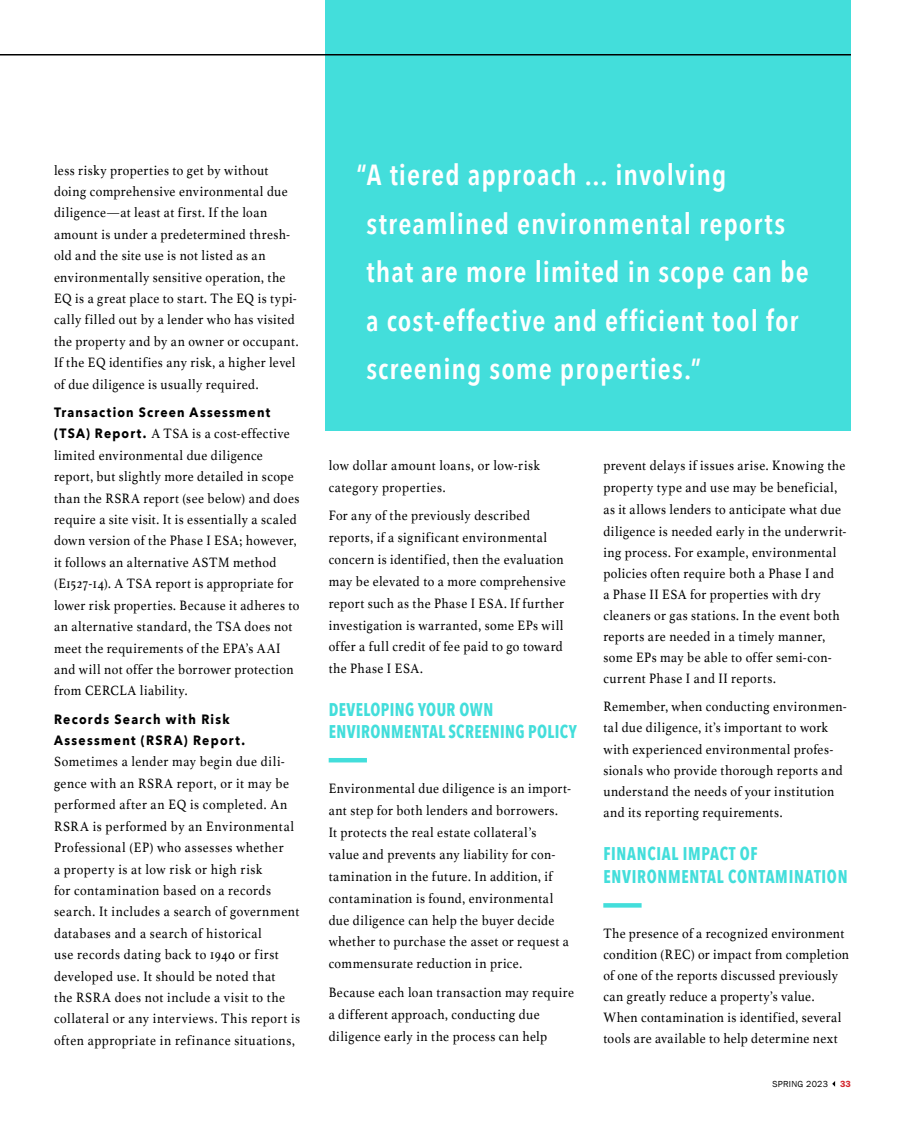
<style>
.page{position:relative;width:905px;height:1134px;background:#fff}
.page>*{position:absolute;margin:0;border:0;box-sizing:border-box;transform-origin:0 0}
.t1{font:600 29.1px/48.6px "Avenir Next Condensed";letter-spacing:.035em;color:#fff}
.inline_Subs{font:700 18.3px/21.9px "Avenir Next Condensed";letter-spacing:.025em;color:#43dedb;scale:.89 1}
.inline_Subs-2{font:700 18.3px/22.6px "Avenir Next Condensed";letter-spacing:.045em;color:#43dedb;scale:.89 1}
.Paragraph_2{font:14.25px/21.5px "Athelas";letter-spacing:.035em;color:#000;scale:.9 1}
.Paragraph_2-2{font:700 13.5px/21.5px "Avenir Next";letter-spacing:.105em;color:#000;scale:.9 1}
.t2{font:9px "Franklin Gothic";letter-spacing:.03em;color:#000}
.t3{font:600 9px "Franklin Gothic";color:#d2232a}
.s1{font-family:"Avenir Next";font-weight:700;font-size:13.5px}
</style>
<div class="page">
<svg style="left:832px;top:1081px;width:3px;height:6px"></svg>
<hr style="left:328px;top:758px;width:39px;height:4px;background:#43dedb">
<div style="left:603px;top:903px;width:38px;height:5px;background:#43dedb"></div>
<div style="left:326px;top:0;width:524px;height:431px;background:#43dedb"></div>
<hr style="left:0;top:54px;width:851px;height:2px;background:#000">
<p class="Paragraph_2" style="left:54px;top:159px;width:273px">less risky properties to get by without doing comprehensive environmental due diligence—at least at first. If the loan amount is under a predetermined thresh&shy;old and the site use is not listed as an environmentally sensitive operation, the EQ is a great place to start. The EQ is typi&shy;cally filled out by a lender who has visited the property and by an owner or occupant.<br>If the EQ identifies any risk, a higher level of due diligence is usually required.</p>
<p class="Paragraph_2-2" style="left:54px;top:401px;width:242px">Transaction Screen Assessment</p>
<p class="Paragraph_2" style="left:54px;top:423px;width:274px"><span class="s1">(TSA) Report.</span> A TSA is a cost-effective limited environmental due diligence report, but slightly more detailed in scope than the RSRA report (see below) and does require a site visit. It is essentially a scaled down version of the Phase I ESA; however, it follows an alternative ASTM method (E1527-14). A TSA report is appropriate for lower risk properties. Because it adheres to an alternative standard, the TSA does not meet the requirements of the EPA’s AAI and will not offer the borrower protection from CERCLA liability.</p>
<p class="Paragraph_2-2" style="left:54px;top:708px;width:214px">Records Search with Risk<br>Assessment (RSRA) Report.</p>
<p class="Paragraph_2" style="left:54px;top:751px;width:275px">Sometimes a lender may begin due dili&shy;gence with an RSRA report, or it may be performed after an EQ is completed. An RSRA is performed by an Environmental Professional (EP) who assesses whether<br>a property is at low risk or high risk<br>for contamination based on a records search. It includes a search of government databases and a search of historical<br>use records dating back to 1940 or first developed use. It should be noted that<br>the RSRA does not include a visit to the collateral or any interviews. This report is often appropriate in refinance situations,</p>
<p class="t1" style="left:366px;top:150px;width:444px;text-indent:-10px">“A tiered approach ... involving streamlined environmental reports that are more limited in scope can be a cost-effective and efficient tool for screening some properties.”</p>
<p class="Paragraph_2" style="left:328px;top:455px;width:236px">low dollar amount loans, or low-risk category properties.</p>
<p class="Paragraph_2" style="left:328px;top:504px;width:265px;line-height:21.9px">For any of the previously described reports, if a significant environmental concern is identified, then the evaluation may be elevated to a more comprehensive report such as the Phase I ESA. If further investigation is warranted, some EPs will offer a full credit of fee paid to go toward the Phase I ESA.</p>
<p class="inline_Subs" style="left:328px;top:698px;width:280px">DEVELOPING YOUR OWN<br>ENVIRONMENTAL SCREENING POLICY</p>
<p class="Paragraph_2" style="left:328px;top:777px;width:271px;line-height:21.9px">Environmental due diligence is an import&shy;ant step for both lenders and borrowers.<br>It protects the real estate collateral’s<br>value and prevents any liability for con&shy;tamination in the future. In addition, if contamination is found, environmental due diligence can help the buyer decide whether to purchase the asset or request a commensurate reduction in price.</p>
<p class="Paragraph_2" style="left:328px;top:981px;width:274px">Because each loan transaction may require a different approach, conducting due diligence early in the process can help</p>
<p class="Paragraph_2" style="left:603px;top:455px;width:272px">prevent delays if issues arise. Knowing the property type and use may be beneficial, as it allows lenders to anticipate what due diligence is needed early in the underwrit&shy;ing process. For example, environmental policies often require both a Phase I and<br>a Phase II ESA for properties with dry cleaners or gas stations. In the event both reports are needed in a timely manner, some EPs may be able to offer semi-con&shy;current Phase I and II reports.</p>
<p class="Paragraph_2" style="left:603px;top:696px;width:272px">Remember, when conducting environmen&shy;tal due diligence, it’s important to work with experienced environmental profes&shy;sionals who provide thorough reports and understand the needs of your institution and its reporting requirements.</p>
<p class="inline_Subs-2" style="left:603px;top:842px;width:276px">FINANCIAL IMPACT OF<br>ENVIRONMENTAL CONTAMINATION</p>
<p class="Paragraph_2" style="left:603px;top:922px;width:275px">The presence of a recognized environment condition (REC) or impact from completion of one of the reports discussed previously can greatly reduce a property’s value.<br>When contamination is identified, several tools are available to help determine next</p>
<p class="t2" style="left:772px;top:1078px;width:57px">SPRING 2023</p>
<p class="t3" style="left:840px;top:1078px;width:12px">33</p>
</div>
